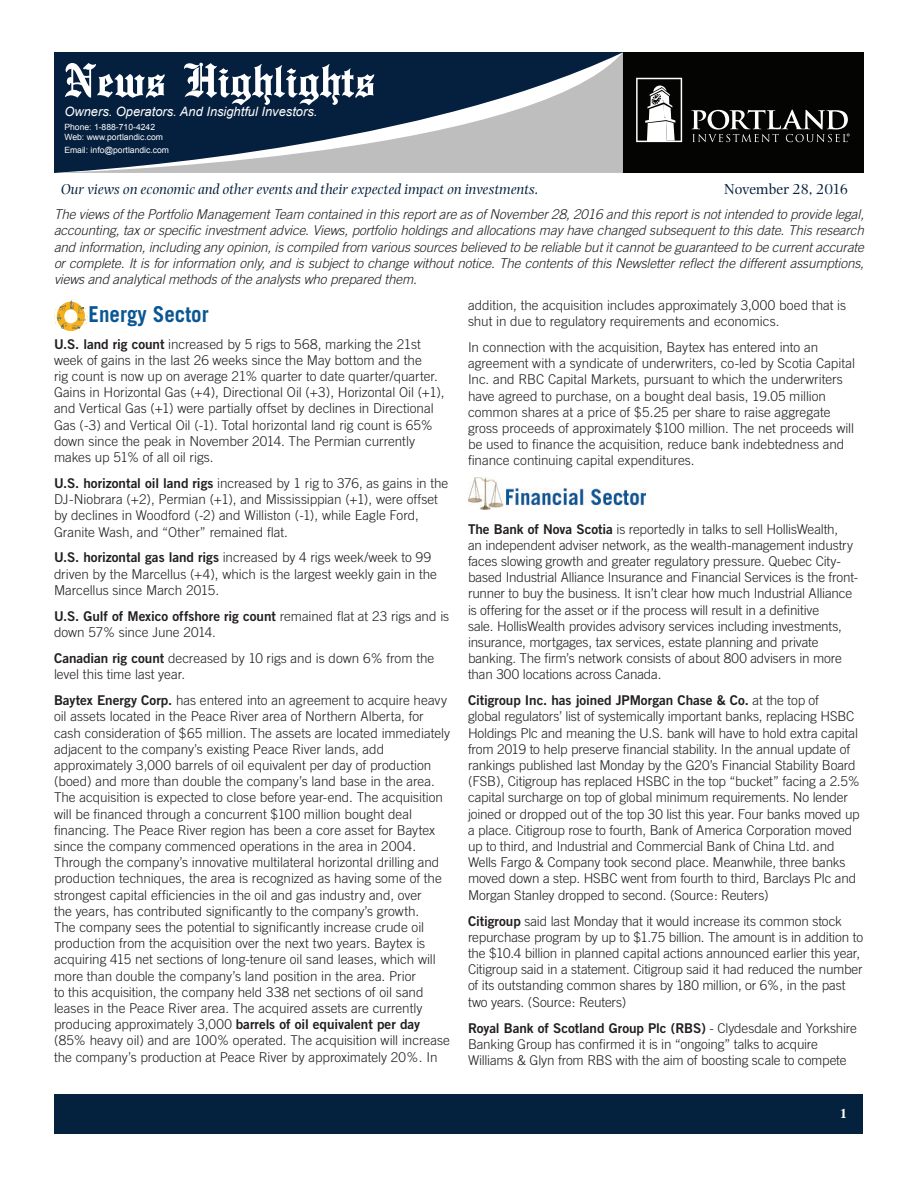
<style>
.page{position:relative;width:918px;height:1188px;background:#fff}
.page>*{position:absolute;margin:0;border:0;box-sizing:border-box;transform-origin:0 0}
.t1{font:500 51px "English Towne";color:#fff}
.t2{font:700 21.9px "Trade Gothic";color:#0b5793;scale:.96 1}
.t3{font:italic 15px "Photina";color:#04213e}
.t4{font:15px "Photina";letter-spacing:-.015em;color:#04213e}
.Article_-_Body{font:300 13.5px/16.2px "Trade Gothic";letter-spacing:-.005em;color:#231f20}
.t5{font:italic 300 13.5px/16.2px "Trade Gothic";letter-spacing:-.01em;color:#231f20;text-align:justify}
.t6{font:700 13.5px "Times";color:#fff}
.t7{font:italic 12.9px "Arial";color:#fff}
.t8{font:8.55px/10.4px "Arial";color:#fff}
.s1{font-family:"Trade Gothic Bold Two";font-weight:400}
</style>
<div class="page">
<div style="left:606px;top:52px;width:258px;height:121px;background:#040503"></div>
<div style="left:55px;top:1094px;width:808px;height:39px;background:#04213e"></div>
<svg style="left:54px;top:53px;width:569px;height:120px;background:#4d5d71"></svg>
<svg style="left:636px;top:78px;width:46px;height:64px"></svg>
<svg style="left:691px;top:110px;width:159px;height:32px"></svg>
<svg style="left:54px;top:299px;width:34px;height:33px"></svg>
<img style="left:468px;top:478px;width:177px;height:32px">
<h1 class="t1" style="left:64px;top:51px;width:312px">News Highlights</h1>
<p class="t7" style="left:64px;top:103px;width:255px">Owners. Operators. And Insightful Investors.</p>
<p class="t8" style="left:64px;top:122px;width:100px">Phone: 1-888-710-4242<br>Web: www.portlandic.com</p>
<p class="t8" style="left:64px;top:145px;width:106px">Email: info@portlandic.com</p>
<p class="t3" style="left:61px;top:181px;width:479px">Our views on economic and other events and their expected impact on investments.</p>
<p class="t4" style="left:724px;top:180px;width:126px">November 28, 2016</p>
<p class="t5" style="left:54px;top:206px;width:812px">The views of the Portfolio Management Team contained in this report are as of November 28, 2016 and this report is not intended to provide legal, accounting, tax or specific investment advice. Views, portfolio holdings and allocations may have changed subsequent to this date. This research and information, including any opinion, is compiled from various sources believed to be reliable but it cannot be guaranteed to be current accurate or complete. It is for information only, and is subject to change without notice. The contents of this Newsletter reflect the different assumptions, views and analytical methods of the analysts who prepared them.</p>
<p class="t2" style="left:89px;top:301px;width:127px">Energy Sector</p>
<p class="Article_-_Body" style="left:54px;top:336px;width:392px"><span class="s1">U.S. land rig count</span> increased by 5 rigs to 568, marking the 21st week of gains in the last 26 weeks since the May bottom and the<br>rig count is now up on average 21% quarter to date quarter/quarter.<br>Gains in Horizontal Gas (+4), Directional Oil (+3), Horizontal Oil (+1), and Vertical Gas (+1) were partially offset by declines in Directional Gas (-3) and Vertical Oil (-1). Total horizontal land rig count is 65% down since the peak in November 2014. The Permian currently makes up 51% of all oil rigs.</p>
<p class="Article_-_Body" style="left:54px;top:475px;width:396px"><span class="s1">U.S. horizontal oil land rigs</span> increased by 1 rig to 376, as gains in the DJ-Niobrara (+2), Permian (+1), and Mississippian (+1), were offset by declines in Woodford (-2) and Williston (-1), while Eagle Ford, Granite Wash, and “Other” remained flat.</p>
<p class="Article_-_Body" style="left:54px;top:549px;width:384px"><span class="s1">U.S. horizontal gas land rigs</span> increased by 4 rigs week/week to 99 driven by the Marcellus (+4), which is the largest weekly gain in the<br>Marcellus since March 2015.</p>
<p class="Article_-_Body" style="left:54px;top:608px;width:397px"><span class="s1">U.S. Gulf of Mexico offshore rig count</span> remained flat at 23 rigs and is down 57% since June 2014.</p>
<p class="Article_-_Body" style="left:54px;top:650px;width:382px"><span class="s1">Canadian rig count</span> decreased by 10 rigs and is down 6% from the level this time last year.</p>
<p class="Article_-_Body" style="left:54px;top:692px;width:398px"><span class="s1">Baytex Energy Corp.</span> has entered into an agreement to acquire heavy oil assets located in the Peace River area of Northern Alberta, for cash consideration of $65 million. The assets are located immediately adjacent to the company’s existing Peace River lands, add approximately 3,000 barrels of oil equivalent per day of production (boed) and more than double the company’s land base in the area.<br>The acquisition is expected to close before year-end. The acquisition will be financed through a concurrent $100 million bought deal financing. The Peace River region has been a core asset for Baytex since the company commenced operations in the area in 2004.<br>Through the company’s innovative multilateral horizontal drilling and production techniques, the area is recognized as having some of the strongest capital efficiencies in the oil and gas industry and, over<br>the years, has contributed significantly to the company’s growth.<br>The company sees the potential to significantly increase crude oil production from the acquisition over the next two years. Baytex is acquiring 415 net sections of long-tenure oil sand leases, which will more than double the company’s land position in the area. Prior<br>to this acquisition, the company held 338 net sections of oil sand leases in the Peace River area. The acquired assets are currently producing approximately 3,000 <span class="s1">barrels of oil equivalent per day </span>(85% heavy oil) and are 100% operated. The acquisition will increase the company’s production at Peace River by approximately 20%. In</p>
<p class="Article_-_Body" style="left:468px;top:297px;width:380px">addition, the acquisition includes approximately 3,000 boed that is shut in due to regulatory requirements and economics.</p>
<p class="Article_-_Body" style="left:468px;top:339px;width:389px">In connection with the acquisition, Baytex has entered into an agreement with a syndicate of underwriters, co-led by Scotia Capital Inc. and RBC Capital Markets, pursuant to which the underwriters have agreed to purchase, on a bought deal basis, 19.05 million common shares at a price of $5.25 per share to raise aggregate gross proceeds of approximately $100 million. The net proceeds will be used to finance the acquisition, reduce bank indebtedness and finance continuing capital expenditures.</p>
<p class="Article_-_Body" style="left:468px;top:520px;width:392px"><span class="s1">The Bank of Nova Scotia</span> is reportedly in talks to sell HollisWealth,<br>an independent adviser network, as the wealth-management industry faces slowing growth and greater regulatory pressure. Quebec City&shy;based Industrial Alliance Insurance and Financial Services is the front&shy;runner to buy the business. It isn’t clear how much Industrial Alliance is offering for the asset or if the process will result in a definitive<br>sale. HollisWealth provides advisory services including investments, insurance, mortgages, tax services, estate planning and private banking. The firm’s network consists of about 800 advisers in more than 300 locations across Canada.</p>
<p class="Article_-_Body" style="left:468px;top:692px;width:393px"><span class="s1">Citigroup Inc. has joined JPMorgan Chase &amp; Co.</span> at the top of<br>global regulators’ list of systemically important banks, replacing HSBC Holdings Plc and meaning the U.S. bank will have to hold extra capital from 2019 to help preserve financial stability. In the annual update of rankings published last Monday by the G20’s Financial Stability Board (FSB), Citigroup has replaced HSBC in the top “bucket” facing a 2.5% capital surcharge on top of global minimum requirements. No lender joined or dropped out of the top 30 list this year. Four banks moved up a place. Citigroup rose to fourth, Bank of America Corporation moved up to third, and Industrial and Commercial Bank of China Ltd. and Wells Fargo &amp; Company took second place. Meanwhile, three banks moved down a step. HSBC went from fourth to third, Barclays Plc and Morgan Stanley dropped to second. (Source: Reuters)</p>
<p class="Article_-_Body" style="left:468px;top:913px;width:397px"><span class="s1">Citigroup</span> said last Monday that it would increase its common stock repurchase program by up to $1.75 billion. The amount is in addition to the $10.4 billion in planned capital actions announced earlier this year, Citigroup said in a statement. Citigroup said it had reduced the number of its outstanding common shares by 180 million, or 6%, in the past two years. (Source: Reuters)</p>
<p class="Article_-_Body" style="left:468px;top:1019px;width:390px"><span class="s1">Royal Bank of Scotland Group Plc (RBS)</span> - Clydesdale and Yorkshire<br>Banking Group has confirmed it is in “ongoing” talks to acquire<br>Williams &amp; Glyn from RBS with the aim of boosting scale to compete</p>
<p class="t6" style="left:840px;top:1100px;width:8px">1</p>
</div>
